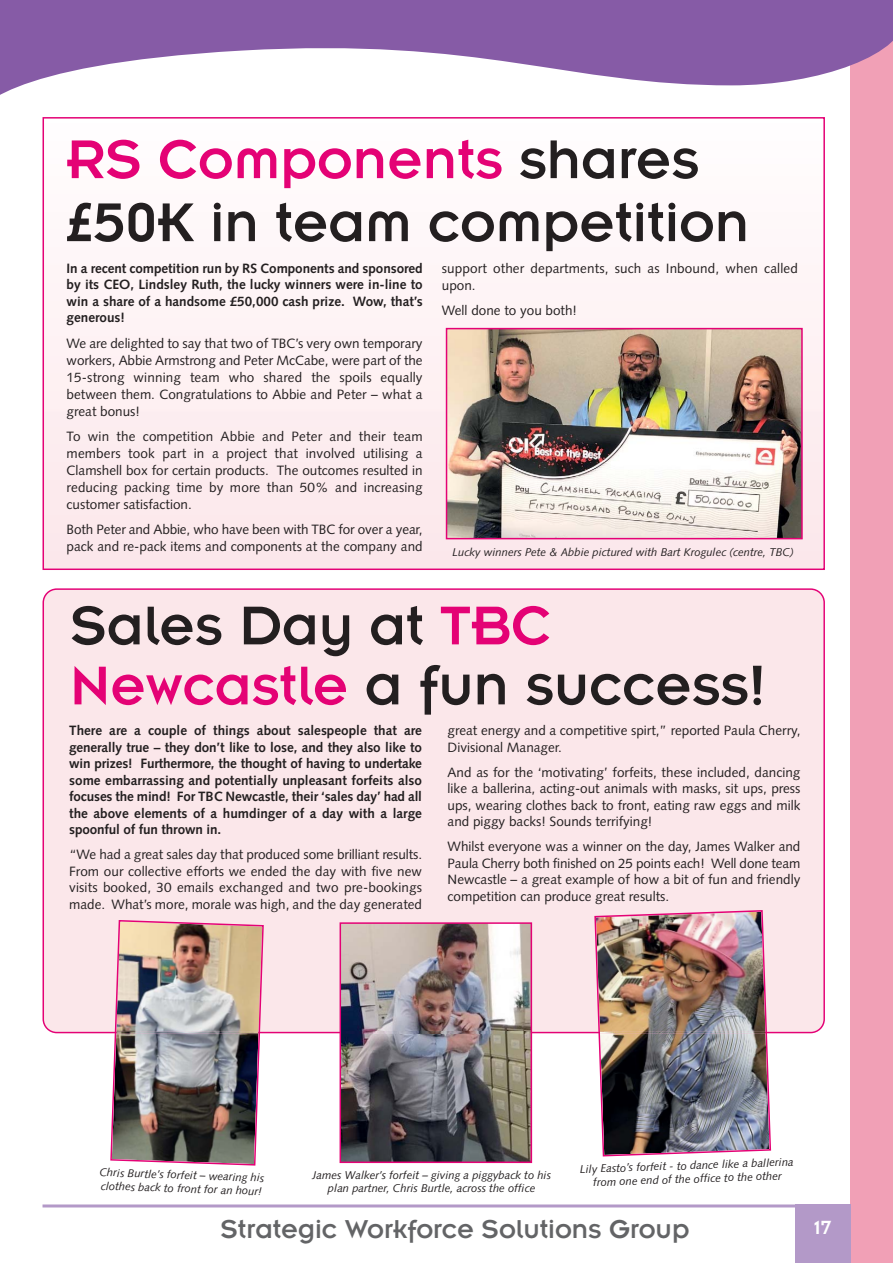
<style>
.page{position:relative;width:893px;height:1263px;background:#fff}
.page>*{position:absolute;margin:0;border:0;box-sizing:border-box;transform-origin:0 0}
.t1{font:61.5px "Insignia";color:#231f20}
.t2{font:60px/63px "Insignia";color:#231f20}
.t3{font:28.5px "Insignia";color:#636466}
.t4{font:21px "Insignia";color:#fff}
.t5{font:13.5px/17px "Syntax";color:#231f20;text-align:justify}
.t6{font:700 13.5px/16.5px "Syntax";color:#231f20;text-align:justify}
.t7{font:italic 11.25px/13.5px "Syntax";color:#231f20;text-align:center}
.s1{color:#e40275}
.s2{font-size:60px;color:#e40275}
</style>
<div class="page">
<div style="left:850px;top:0;width:43px;height:1262px;background:#f1a0b6"></div>
<hr style="left:43px;top:1204px;width:806px;height:3px;background:#b399c8">
<div style="left:795px;top:1204px;width:55px;height:58px;background:#b399c8"></div>
<svg style="left:0;top:0;width:893px;height:95px;fill:#865ba6"></svg>
<div style="left:46px;top:283px;width:776px;height:284px;background:#fcedf0"></div>
<div style="left:43px;top:117px;width:782px;height:453px;border:2px solid #e40275"></div>
<img style="left:449px;top:331px;width:351px;height:205px">
<div style="left:446px;top:328px;width:357px;height:211px;border:2px solid #e40275"></div>
<div style="left:43px;top:588px;width:782px;height:445px;background:#fbe7ea"></div>
<img style="left:343px;top:925px;width:186px;height:235px">
<img style="left:343px;top:1032px;width:186px;height:1px">
<div style="left:340px;top:922px;width:192px;height:241px;border:2px solid #e40275"></div>
<img style="left:594px;top:909px;width:178px;height:248px">
<img style="left:110px;top:919px;width:155px;height:247px">
<h2 class="t2" style="left:66px;top:134px;width:684px"><span class="s1">RS Components</span> shares £50K in team competition</h2>
<p class="t6" style="left:67px;top:261px;width:358px">In a recent competition run by RS Components and sponsored by its CEO, Lindsley Ruth, the lucky winners were in-line to win a share of a handsome £50,000 cash prize. Wow, that’s generous!</p>
<p class="t5" style="left:67px;top:336px;width:358px">We are delighted to say that two of TBC’s very own temporary workers, Abbie Armstrong and Peter McCabe, were part of the 15-strong winning team who shared the spoils equally between them. Congratulations to Abbie and Peter – what a great bonus!</p>
<p class="t5" style="left:67px;top:429px;width:358px">To win the competition Abbie and Peter and their team members took part in a project that involved utilising a Clamshell box for certain products. The outcomes resulted in reducing packing time by more than 50% and increasing customer satisfaction.</p>
<p class="t5" style="left:67px;top:522px;width:358px">Both Peter and Abbie, who have been with TBC for over a year, pack and re-pack items and components at the company and</p>
<p class="t5" style="left:442px;top:261px;width:358px">support other departments, such as Inbound, when called upon.</p>
<p class="t5" style="left:442px;top:303px;width:137px">Well done to you both!</p>
<p class="t7" style="left:452px;top:546px;width:343px">Lucky winners Pete &amp; Abbie pictured with Bart Krogulec (centre, TBC)</p>
<h2 class="t2" style="left:70px;top:600px;width:482px">Sales Day at <span class="s1">TBC</span></h2>
<h1 class="t1" style="left:70px;top:666px;width:697px"><span class="s2">Newcastle</span> a fun success!</h1>
<p class="t6" style="left:69px;top:723px;width:354px">There are a couple of things about salespeople that are generally true – they don’t like to lose, and they also like to win prizes! Furthermore, the thought of having to undertake some embarrassing and potentially unpleasant forfeits also focuses the mind! For TBC Newcastle, their ‘sales day’ had all the above elements of a humdinger of a day with a large spoonful of fun thrown in.</p>
<p class="t5" style="left:69px;top:847px;width:354px;line-height:16.5px">“We had a great sales day that produced some brilliant results.<br>From our collective efforts we ended the day with five new visits booked, 30 emails exchanged and two pre-bookings made. What’s more, morale was high, and the day generated</p>
<p class="t5" style="left:448px;top:723px;width:354px;line-height:16.5px">great energy and a competitive spirt,” reported Paula Cherry,<br>Divisional Manager.</p>
<p class="t5" style="left:448px;top:765px;width:354px;line-height:16.5px">And as for the ‘motivating’ forfeits, these included, dancing like a ballerina, acting-out animals with masks, sit ups, press ups, wearing clothes back to front, eating raw eggs and milk and piggy backs! Sounds terrifying!</p>
<p class="t5" style="left:448px;top:839px;width:354px;line-height:16.5px">Whilst everyone was a winner on the day, James Walker and Paula Cherry both finished on 25 points each! Well done team Newcastle – a great example of how a bit of fun and friendly competition can produce great results.</p>
<p class="t7" style="left:100px;top:1166px;width:167px;text-align:left;rotate:2deg">Chris Burtle’s forfeit – wearing his clothes back to front for an hour!</p>
<p class="t7" style="left:312px;top:1169px;width:241px">James Walker’s forfeit – giving a piggyback to his plan partner, Chris Burtle, across the office</p>
<p class="t7" style="left:580px;top:1163px;width:215px;rotate:-2deg">Lily Easto’s forfeit - to dance like a ballerina from one end of the office to the other</p>
<h3 class="t3" style="left:221px;top:1220px;width:470px">Strategic Workforce Solutions Group</h3>
<h3 class="t4" style="left:814px;top:1220px;width:19px">17</h3>
</div>
